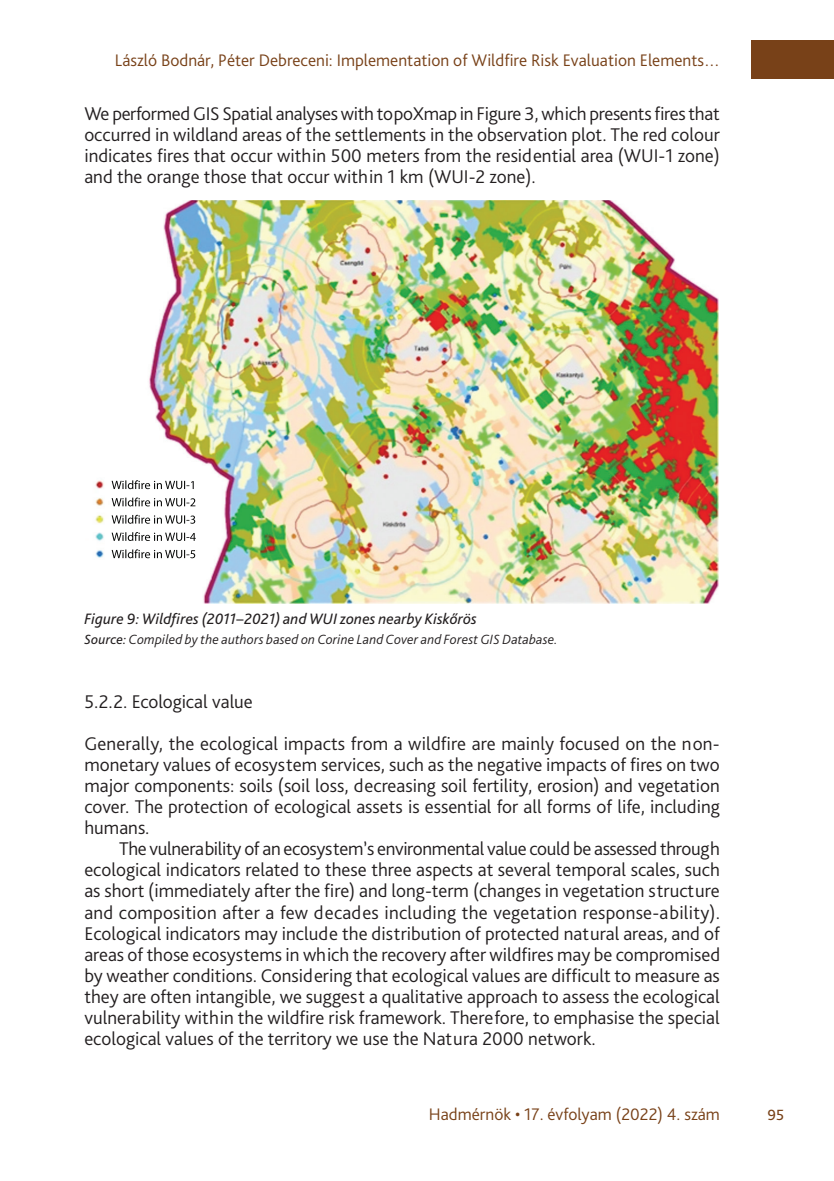
<style>
.page{position:relative;width:834px;height:1181px;background:#fff}
.page>*{position:absolute;margin:0;border:0;box-sizing:border-box;transform-origin:0 0}
._3_szövegtörzs{font:300 19.25px/21px "Bliss Pro";color:#231f20;text-align:justify}
._3_1_első_bekezdés{font:300 19.25px/21px "Bliss Pro";color:#231f20;text-align:justify}
._1_1_1_1_Head_címsor{font:300 19.25px "Bliss Pro";color:#231f20}
.t1{font:300 19.25px "Bliss Pro";color:#784118}
.t2{font:300 17.5px "Bliss Pro";color:#784118}
._8_Ábra__képalárás{font:italic 15.75px "Bliss Pro";letter-spacing:.005em;color:#231f20}
._8_ábra_forrás{font:italic 300 14px "Bliss Pro";letter-spacing:.015em;color:#231f20}
.s1{font-weight:400}
</style>
<div class="page">
<div style="left:750px;top:41px;width:83px;height:38px;background:#784118"></div>
<img style="left:95px;top:200px;width:623px;height:403px">
<p class="t2" style="left:115px;top:49px;width:606px">László Bodnár, Péter Debreceni: Implementation of Wildfire Risk Evaluation Elements…</p>
<p class="_3_1_első_bekezdés" style="left:84px;top:103px;width:637px">We performed GIS Spatial analyses with topoXmap in Figure 3, which presents fires that occurred in wildland areas of the settlements in the observation plot. The red colour indicates fires that occur within 500 meters from the residential area (WUI-1 zone) and the orange those that occur within 1 km (WUI-2 zone).</p>
<p class="_8_Ábra__képalárás" style="left:84px;top:609px;width:394px">Figure 9: Wildfires (2011–2021) and WUI zones nearby Kiskőrös</p>
<p class="_8_ábra_forrás" style="left:84px;top:631px;width:474px"><span class="s1">Source:</span> Compiled by the authors based on Corine Land Cover and Forest GIS Database.</p>
<p class="_1_1_1_1_Head_címsor" style="left:84px;top:690px;width:170px">5.2.2. Ecological value</p>
<p class="_3_1_első_bekezdés" style="left:84px;top:733px;width:637px">Generally, the ecological impacts from a wildfire are mainly focused on the non&shy;monetary values of ecosystem services, such as the negative impacts of fires on two major components: soils (soil loss, decreasing soil fertility, erosion) and vegetation cover. The protection of ecological assets is essential for all forms of life, including humans.</p>
<p class="_3_szövegtörzs" style="left:84px;top:838px;width:637px;text-indent:35px">The vulnerability of an ecosystem’s environmental value could be assessed through ecological indicators related to these three aspects at several temporal scales, such as short (immediately after the fire) and long-term (changes in vegetation structure and composition after a few decades including the vegetation response-ability).<br>Ecological indicators may include the distribution of protected natural areas, and of areas of those ecosystems in which the recovery after wildfires may be compromised by weather conditions. Considering that ecological values are difficult to measure as they are often intangible, we suggest a qualitative approach to assess the ecological vulnerability within the wildfire risk framework. Therefore, to emphasise the special ecological values of the territory we use the Natura 2000 network.</p>
<p class="t2" style="left:429px;top:1103px;width:292px">Hadmérnök • 17. évfolyam (2022) 4. szám</p>
<p class="t1" style="left:767px;top:1102px;width:18px">95</p>
</div>
